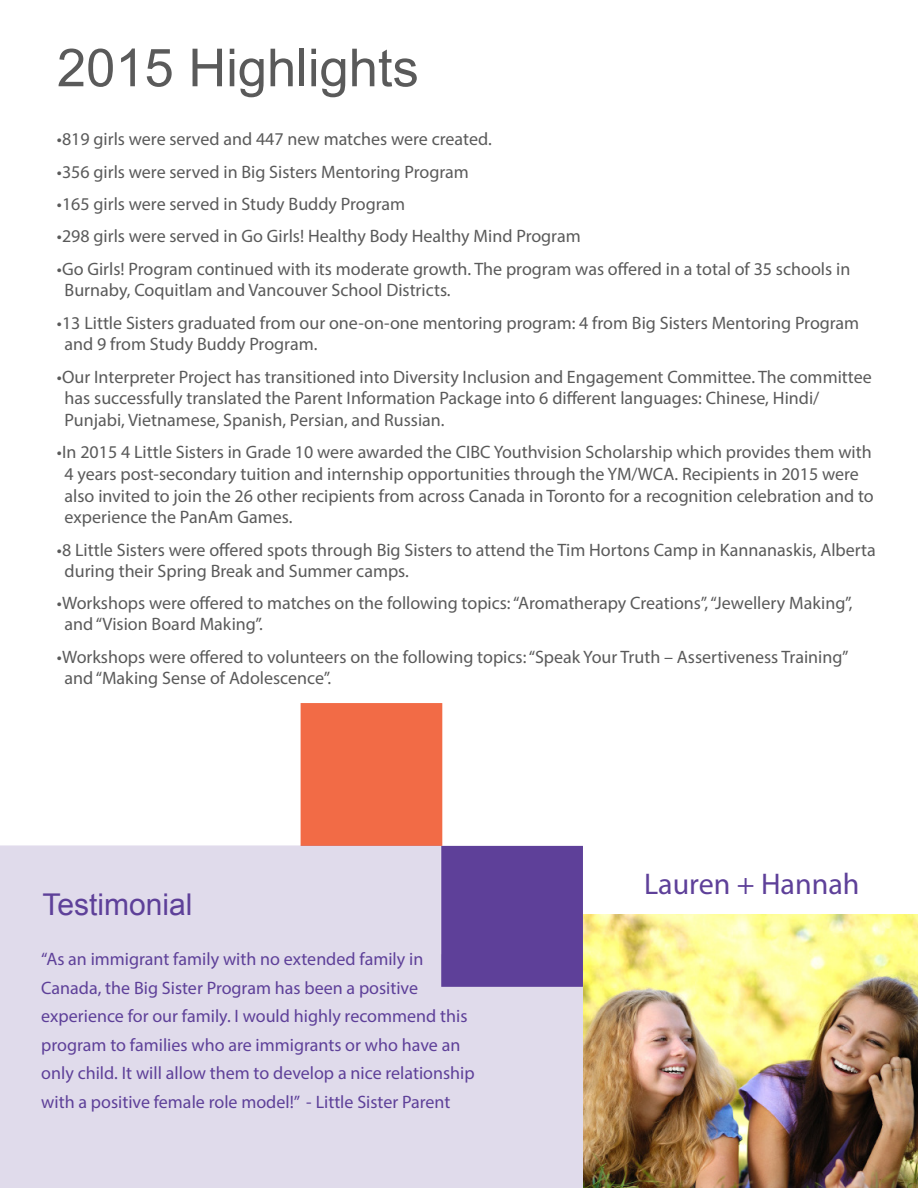
<style>
.page{position:relative;width:918px;height:1188px;background:#fff}
.page>*{position:absolute;margin:0;border:0;box-sizing:border-box;transform-origin:0 0}
.t1{font:52.5px "Arial";color:#5a5a5a}
.t2{font:30px "Myriad Pro";color:#5e4099}
.t3{font:30px "Arial";color:#5e4099}
.t4{font:18px/21.6px "Myriad Pro";color:#5a5a5a}
.t5{font:18px "Myriad Pro";color:#5e4099}
</style>
<div class="page">
<div style="left:301px;top:703px;width:141px;height:143px;background:#f26b46"></div>
<svg style="left:0;top:845px;width:585px;height:343px;background:#d3cbe2"></svg>
<img style="left:583px;top:915px;width:335px;height:273px">
<p class="t1" style="left:57px;top:33px;width:363px">2015 Highlights</p>
<p class="t4" style="left:57px;top:128px;width:436px">•819 girls were served and 447 new matches were created.</p>
<p class="t4" style="left:57px;top:160px;width:413px">•356 girls were served in Big Sisters Mentoring Program</p>
<p class="t4" style="left:57px;top:193px;width:350px">•165 girls were served in Study Buddy Program</p>
<p class="t4" style="left:57px;top:225px;width:525px">•298 girls were served in Go Girls! Healthy Body Healthy Mind Program</p>
<p class="t4" style="left:65px;top:258px;width:787px;text-indent:-8px">•Go Girls! Program continued with its moderate growth. The program was offered in a total of 35 schools in<br>Burnaby, Coquitlam and Vancouver School Districts.</p>
<p class="t4" style="left:65px;top:312px;width:796px;text-indent:-8px">•13 Little Sisters graduated from our one-on-one mentoring program: 4 from Big Sisters Mentoring Program and 9 from Study Buddy Program.</p>
<p class="t4" style="left:65px;top:366px;width:809px;text-indent:-8px">•Our Interpreter Project has transitioned into Diversity Inclusion and Engagement Committee. The committee has successfully translated the Parent Information Package into 6 different languages: Chinese, Hindi/</p>
<p class="t4" style="left:65px;top:409px;width:382px">Punjabi, Vietnamese, Spanish, Persian, and Russian.</p>
<p class="t4" style="left:65px;top:441px;width:811px;text-indent:-8px">•In 2015 4 Little Sisters in Grade 10 were awarded the CIBC Youthvision Scholarship which provides them with 4 years post-secondary tuition and internship opportunities through the YM/WCA. Recipients in 2015 were also invited to join the 26 other recipients from across Canada in Toronto for a recognition celebration and to experience the PanAm Games.</p>
<p class="t4" style="left:65px;top:538px;width:813px;text-indent:-8px">•8 Little Sisters were offered spots through Big Sisters to attend the Tim Hortons Camp in Kannanaskis, Alberta during their Spring Break and Summer camps.</p>
<p class="t4" style="left:65px;top:592px;width:789px;text-indent:-8px">•Workshops were offered to matches on the following topics: “Aromatherapy Creations”, “Jewellery Making”, and “Vision Board Making”.</p>
<p class="t4" style="left:65px;top:646px;width:785px;text-indent:-8px">•Workshops were offered to volunteers on the following topics: “Speak Your Truth – Assertiveness Training” and “Making Sense of Adolescence”.</p>
<p class="t3" style="left:42px;top:885px;width:152px">Testimonial</p>
<p class="t5" style="left:41px;top:948px;width:384px">“As an immigrant family with no extended family in</p>
<p class="t5" style="left:41px;top:976px;width:378px">Canada, the Big Sister Program has been a positive</p>
<p class="t5" style="left:41px;top:1005px;width:428px">experience for our family. I would highly recommend this</p>
<p class="t5" style="left:41px;top:1033px;width:421px">program to families who are immigrants or who have an</p>
<p class="t5" style="left:41px;top:1062px;width:435px">only child. It will allow them to develop a nice relationship</p>
<p class="t5" style="left:41px;top:1090px;width:411px">with a positive female role model!” - Little Sister Parent</p>
<p class="t2" style="left:644px;top:866px;width:217px">Lauren + Hannah</p>
</div>
